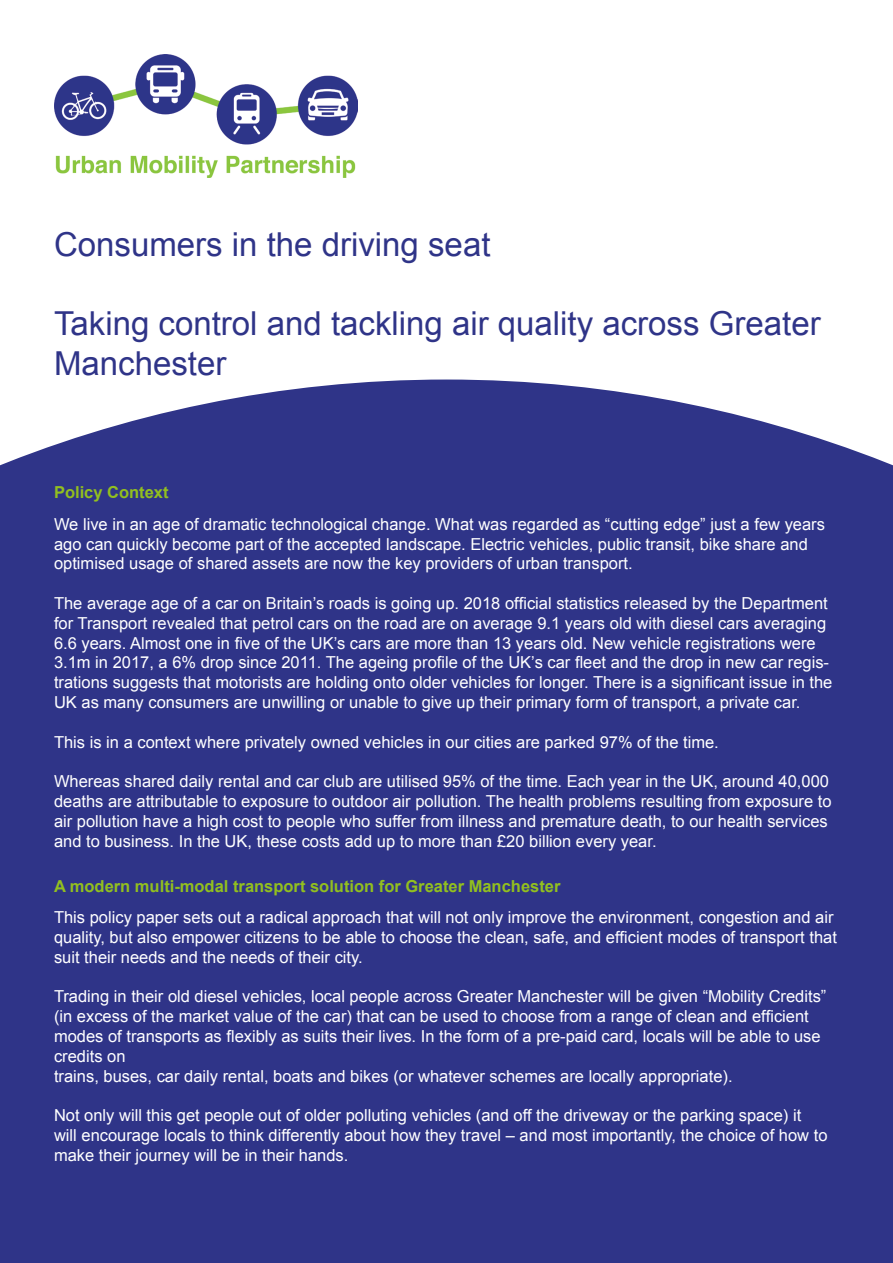
<style>
.page{position:relative;width:893px;height:1263px;background:#fff}
.page>*{position:absolute;margin:0;border:0;box-sizing:border-box;transform-origin:0 0}
.t1{font:33px/39.6px "Arial";color:#2f3488}
.t2{font:16.5px/19.8px "Arial";color:#fff}
.t3{font:700 16.5px "Arial";color:#92c01f}
</style>
<div class="page">
<img style="left:54px;top:54px;width:303px;height:123px">
<div style="left:0;top:379px;width:893px;height:884px;background:#2f3488"></div>
<p class="t1" style="left:54px;top:225px;width:438px">Consumers in the driving seat</p>
<p class="t1" style="left:54px;top:304px;width:768px">Taking control and tackling air quality across Greater<br>Manchester</p>
<p class="t3" style="left:54px;top:481px;width:116px">Policy Context</p>
<p class="t2" style="left:54px;top:514px;width:772px">We live in an age of dramatic technological change. What was regarded as “cutting edge” just a few years ago can quickly become part of the accepted landscape. Electric vehicles, public transit, bike share and optimised usage of shared assets are now the key providers of urban transport.</p>
<p class="t2" style="left:54px;top:593px;width:780px">The average age of a car on Britain’s roads is going up. 2018 official statistics released by the Department for Transport revealed that petrol cars on the road are on average 9.1 years old with diesel cars averaging 6.6 years. Almost one in five of the UK’s cars are more than 13 years old. New vehicle registrations were 3.1m in 2017, a 6% drop since 2011. The ageing profile of the UK’s car fleet and the drop in new car regis&shy;trations suggests that motorists are holding onto older vehicles for longer. There is a significant issue in the UK as many consumers are unwilling or unable to give up their primary form of transport, a private car.</p>
<p class="t2" style="left:54px;top:732px;width:666px">This is in a context where privately owned vehicles in our cities are parked 97% of the time.</p>
<p class="t2" style="left:54px;top:772px;width:779px">Whereas shared daily rental and car club are utilised 95% of the time. Each year in the UK, around 40,000 deaths are attributable to exposure to outdoor air pollution. The health problems resulting from exposure to air pollution have a high cost to people who suffer from illness and premature death, to our health services and to business. In the UK, these costs add up to more than £20 billion every year.</p>
<p class="t3" style="left:54px;top:876px;width:508px">A modern multi-modal transport solution for Greater Manchester</p>
<p class="t2" style="left:54px;top:907px;width:781px">This policy paper sets out a radical approach that will not only improve the environment, congestion and air</p>
<p class="t2" style="left:54px;top:927px;width:784px">quality, but also empower citizens to be able to choose the clean, safe, and efficient modes of transport that</p>
<p class="t2" style="left:54px;top:947px;width:310px">suit their needs and the needs of their city.</p>
<p class="t2" style="left:54px;top:987px;width:774px">Trading in their old diesel vehicles, local people across Greater Manchester will be given “Mobility Credits” (in excess of the market value of the car) that can be used to choose from a range of clean and efficient modes of transports as flexibly as suits their lives. In the form of a pre-paid card, locals will be able to use credits on</p>
<p class="t2" style="left:54px;top:1066px;width:680px">trains, buses, car daily rental, boats and bikes (or whatever schemes are locally appropriate).</p>
<p class="t2" style="left:54px;top:1105px;width:775px">Not only will this get people out of older polluting vehicles (and off the driveway or the parking space) it will encourage locals to think differently about how they travel – and most importantly, the choice of how to make their journey will be in their hands.</p>
</div>
